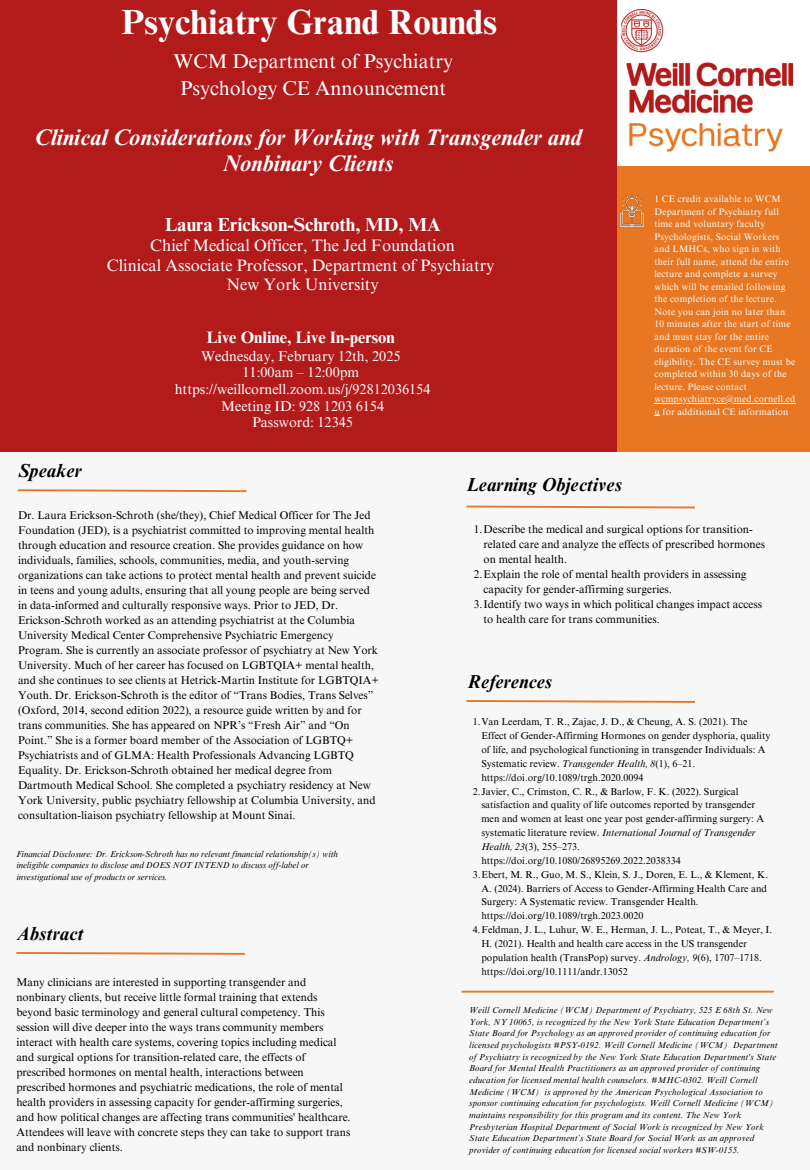
<style>
.page{position:relative;width:810px;height:1170px;background:#fff}
.page>*{position:absolute;margin:0;border:0;box-sizing:border-box;transform-origin:0 0}
.t1{font:700 35px "Times NRMT Pro";color:#fff}
.t2{font:italic 700 22.5px/26.2px "Times NRMT Pro";color:#fff;text-align:center}
.t3{font:20px/27.2px "Times NRMT Pro";color:#fff;text-align:center}
.t4{font:700 18.88px "Times NRMT Pro";color:#fff}
.t5{font:italic 700 18.75px "Times NRMT Pro";color:#000}
.t6{font:16.5px/19.5px "Times NRMT Pro";color:#fff;text-align:center}
.t7{font:700 16.5px "Times NRMT Pro";color:#fff}
.t8{font:14.12px/16.6px "Times NRMT Pro";color:#fff;text-align:center}
.t9{font:11.25px/15px "Times NRMT Pro";color:#000}
.t10{font:10px/13.9px "Times NRMT Pro";color:#000}
.t11{font:9.38px/12.5px "Times NRMT Pro";letter-spacing:.02em;color:#fff}
.t12{font:italic 8.75px/11.6px "Times NRMT Pro";letter-spacing:.02em;color:#000}
.t13{font:italic 8.75px/11.6px "Times NRMT Pro";color:#000}
.s1{font-style:italic}
</style>
<div class="page">
<div style="left:0;top:452px;width:810px;height:718px;background:#f7f7f7"></div>
<div style="left:601px;top:166px;width:209px;height:286px;background:#e77722"></div>
<div style="left:0;top:0;width:616px;height:452px;background:#b31b1b"></div>
<img style="left:622px;top:10px;width:170px;height:142px">
<svg style="left:466px;top:700px;width:229px;height:3px"></svg>
<hr style="left:462px;top:991px;width:312px;height:2px;background:#e77722">
<svg style="left:466px;top:505px;width:229px;height:4px"></svg>
<svg style="left:18px;top:489px;width:229px;height:4px"></svg>
<svg style="left:16px;top:952px;width:229px;height:3px"></svg>
<img style="left:620px;top:194px;width:24px;height:32px">
<hr style="left:655px;top:403px;width:141px;height:1px;background:#fff">
<h2 class="t1" style="left:121px;top:9px;width:377px">Psychiatry Grand Rounds</h2>
<h2 class="t3" style="left:174px;top:50px;width:281px">WCM Department of Psychiatry<br>Psychology CE Announcement</h2>
<h1 class="t2" style="left:35px;top:127px;width:549px">Clinical Considerations for Working with Transgender and<br>Nonbinary Clients</h1>
<h3 class="t5" style="left:18px;top:463px;width:66px">Speaker</h3>
<p class="t4" style="left:165px;top:217px;width:277px">Laura Erickson-Schroth, MD, MA</p>
<p class="t6" style="left:107px;top:238px;width:389px">Chief Medical Officer, The Jed Foundation<br>Clinical Associate Professor, Department of Psychiatry<br>New York University</p>
<h4 class="t7" style="left:207px;top:331px;width:190px">Live Online, Live In-person</h4>
<h4 class="t8" style="left:175px;top:349px;width:257px">Wednesday, February 12th, 2025<br>11:00am – 12:00pm https://weillcornell.zoom.us/j/92812036154<br>Meeting ID: 928 1203 6154</h4>
<h5 class="t8" style="left:252px;top:416px;width:102px">Password: 12345</h5>
<p class="t5" style="left:466px;top:477px;width:157px">Learning Objectives</p>
<p class="t11" style="left:655px;top:194px;width:142px">1 CE credit available to WCM<br>Department of Psychiatry full time and voluntary faculty<br>Psychologists, Social Workers and LMHCs, who sign in with their full name, attend the entire lecture and complete a survey which will be emailed following the completion of the lecture.<br>Note you can join no later than<br>10 minutes after the start of time and must stay for the entire duration of the event for CE eligibility. The CE survey must be completed within 30 days of the lecture. Please contact</p>
<h2 class="t11" style="left:655px;top:394px;width:142px">wcmpsychiatryce@med.cornell.ed u for additional CE information</h2>
<p class="t9" style="left:18px;top:509px;width:363px">Dr. Laura Erickson-Schroth (she/they), Chief Medical Officer for The Jed Foundation (JED), is a psychiatrist committed to improving mental health through education and resource creation. She provides guidance on how individuals, families, schools, communities, media, and youth-serving organizations can take actions to protect mental health and prevent suicide in teens and young adults, ensuring that all young people are being served in data-informed and culturally responsive ways. Prior to JED, Dr.<br>Erickson-Schroth worked as an attending psychiatrist at the Columbia University Medical Center Comprehensive Psychiatric Emergency Program. She is currently an associate professor of psychiatry at New York University. Much of her career has focused on LGBTQIA+ mental health, and she continues to see clients at Hetrick-Martin Institute for LGBTQIA+ Youth. Dr. Erickson-Schroth is the editor of “Trans Bodies, Trans Selves” (Oxford, 2014, second edition 2022), a resource guide written by and for trans communities. She has appeared on NPR’s “Fresh Air” and “On Point.” She is a former board member of the Association of LGBTQ+ Psychiatrists and of GLMA: Health Professionals Advancing LGBTQ Equality. Dr. Erickson-Schroth obtained her medical degree from Dartmouth Medical School. She completed a psychiatry residency at New York University, public psychiatry fellowship at Columbia University, and consultation-liaison psychiatry fellowship at Mount Sinai.</p>
<p class="t13" style="left:16px;top:849px;width:323px">Financial Disclosure: Dr. Erickson-Schroth has no relevant financial relationship(s) with ineligible companies to disclose and DOES NOT INTEND to discuss off-label or investigational use of products or services.</p>
<p class="t5" style="left:16px;top:926px;width:69px">Abstract</p>
<p class="t9" style="left:16px;top:976px;width:336px">Many clinicians are interested in supporting transgender and nonbinary clients, but receive little formal training that extends beyond basic terminology and general cultural competency. This session will dive deeper into the ways trans community members interact with health care systems, covering topics including medical and surgical options for transition-related care, the effects of prescribed hormones on mental health, interactions between prescribed hormones and psychiatric medications, the role of mental health providers in assessing capacity for gender-affirming surgeries, and how political changes are affecting trans communities' healthcare.<br>Attendees will leave with concrete steps they can take to support trans and nonbinary clients.</p>
<p class="t9" style="left:484px;top:523px;width:283px;text-indent:-10px">1.Describe the medical and surgical options for transition&shy;related care and analyze the effects of prescribed hormones on mental health.</p>
<p class="t9" style="left:484px;top:568px;width:264px;text-indent:-10px">2.Explain the role of mental health providers in assessing capacity for gender-affirming surgeries.</p>
<h2 class="t9" style="left:484px;top:598px;width:280px;text-indent:-10px">3.Identify two ways in which political changes impact access to health care for trans communities.</h2>
<h6 class="t5" style="left:468px;top:675px;width:86px">References</h6>
<p class="t10" style="left:481px;top:716px;width:290px;text-indent:-9px">1.Van Leerdam, T. R., Zajac, J. D., &amp; Cheung, A. S. (2021). The Effect of Gender-Affirming Hormones on gender dysphoria, quality of life, and psychological functioning in transgender Individuals: A Systematic review. <span class="s1">Transgender Health, 8</span>(1), 6–21. https://doi.org/10.1089/trgh.2020.0094</p>
<h6 class="t10" style="left:481px;top:785px;width:284px;text-indent:-9px">2.Javier, C., Crimston, C. R., &amp; Barlow, F. K. (2022). Surgical satisfaction and quality of life outcomes reported by transgender men and women at least one year post gender-affirming surgery: A systematic literature review. <span class="s1">International Journal of Transgender Health, 23</span>(3), 255–273. https://doi.org/10.1080/26895269.2022.2038334</h6>
<p class="t10" style="left:481px;top:869px;width:288px;text-indent:-9px">3.Ebert, M. R., Guo, M. S., Klein, S. J., Doren, E. L., &amp; Klement, K.<br>A. (2024). Barriers of Access to Gender-Affirming Health Care and Surgery: A Systematic review. Transgender Health. https://doi.org/10.1089/trgh.2023.0020</p>
<h2 class="t10" style="left:481px;top:924px;width:292px;text-indent:-9px">4.Feldman, J. L., Luhur, W. E., Herman, J. L., Poteat, T., &amp; Meyer, I.<br>H. (2021). Health and health care access in the US transgender population health (TransPop) survey. <span class="s1">Andrology, 9</span>(6), 1707–1718. https://doi.org/10.1111/andr.13052</h2>
<p class="t12" style="left:469px;top:1005px;width:310px">Weill Cornell Medicine (WCM) Department of Psychiatry, 525 E 68th St. New York, NY 10065, is recognized by the New York State Education Department’s State Board for Psychology as an approved provider of continuing education for licensed psychologists #PSY-0192. Weill Cornell Medicine (WCM) Department of Psychiatry is recognized by the New York State Education Department's State Board for Mental Health Practitioners as an approved provider of continuing education for licensed mental health counselors. #MHC-0302. Weill Cornell Medicine (WCM) is approved by the American Psychological Association to sponsor continuing education for psychologists. Weill Cornell Medicine (WCM) maintains responsibility for this program and its content. The New York Presbyterian Hospital Department of Social Work is recognized by New York State Education Department’s State Board for Social Work as an approved provider of continuing education for licensed social workers #SW-0155.</p>
</div>
